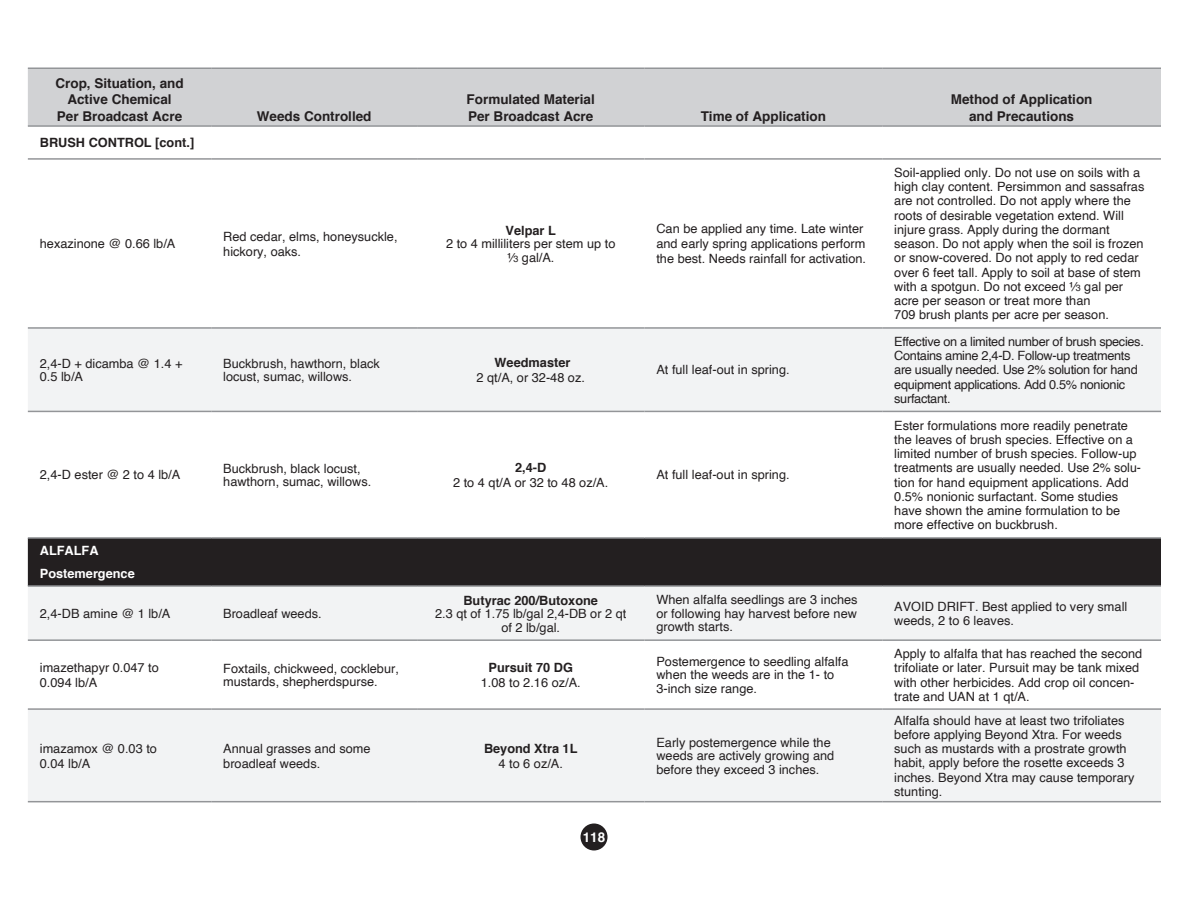
<style>
.page{position:relative;width:1188px;height:918px;background:#fff}
.page>*{position:absolute;margin:0;border:0;box-sizing:border-box;transform-origin:0 0}
.t1{font:700 13.5px "Helvetica";color:#231f20}
.t2{font:700 13.5px "Helvetica";color:#fff}
.t3{font:12.75px/14.2px "Helvetica";color:#231f20}
.t4{font:12.75px/14.2px "Helvetica";letter-spacing:-.025em;color:#231f20}
.t5{font:700 12.75px "Helvetica";color:#231f20}
.t6{font:700 12.75px "Helvetica";color:#fff}
.s1{font-size:9px}
</style>
<div class="page">
<div style="left:580px;top:824px;width:28px;height:26px;background:#231f20;border-radius:50%"></div>
<div style="left:28px;top:69px;width:1133px;height:56px;background:#d1d2d4"></div>
<svg style="left:28px;top:329px;width:1133px;height:472px;fill:#f2f3f4"></svg>
<div style="left:28px;top:539px;width:1133px;height:46px;background:#231f20"></div>
<hr style="left:28px;top:68px;width:183px;height:1px;background:#939598">
<hr style="left:211px;top:68px;width:206px;height:1px;background:#939598">
<hr style="left:417px;top:68px;width:227px;height:1px;background:#939598">
<hr style="left:644px;top:68px;width:238px;height:1px;background:#939598">
<hr style="left:882px;top:68px;width:279px;height:1px;background:#939598">
<hr style="left:28px;top:125px;width:183px;height:2px;background:#939598">
<hr style="left:211px;top:125px;width:206px;height:2px;background:#939598">
<hr style="left:417px;top:125px;width:227px;height:2px;background:#939598">
<hr style="left:644px;top:125px;width:238px;height:2px;background:#939598">
<hr style="left:882px;top:125px;width:279px;height:2px;background:#939598">
<hr style="left:28px;top:158px;width:183px;height:2px;background:#939598">
<hr style="left:211px;top:158px;width:206px;height:2px;background:#939598">
<hr style="left:417px;top:158px;width:227px;height:2px;background:#939598">
<hr style="left:644px;top:158px;width:238px;height:2px;background:#939598">
<hr style="left:882px;top:158px;width:279px;height:2px;background:#939598">
<hr style="left:28px;top:327px;width:183px;height:2px;background:#939598">
<hr style="left:211px;top:327px;width:206px;height:2px;background:#939598">
<hr style="left:417px;top:327px;width:227px;height:2px;background:#939598">
<hr style="left:644px;top:327px;width:238px;height:2px;background:#939598">
<hr style="left:882px;top:327px;width:279px;height:2px;background:#939598">
<hr style="left:28px;top:411px;width:183px;height:1px;background:#939598">
<hr style="left:211px;top:411px;width:206px;height:1px;background:#939598">
<hr style="left:417px;top:411px;width:227px;height:1px;background:#939598">
<hr style="left:644px;top:411px;width:238px;height:1px;background:#939598">
<hr style="left:882px;top:411px;width:279px;height:1px;background:#939598">
<hr style="left:28px;top:537px;width:183px;height:2px;background:#939598">
<hr style="left:211px;top:537px;width:206px;height:2px;background:#939598">
<hr style="left:417px;top:537px;width:227px;height:2px;background:#939598">
<hr style="left:644px;top:537px;width:238px;height:2px;background:#939598">
<hr style="left:882px;top:537px;width:279px;height:2px;background:#939598">
<hr style="left:28px;top:585px;width:183px;height:2px;background:#939598">
<hr style="left:211px;top:585px;width:206px;height:2px;background:#939598">
<hr style="left:417px;top:585px;width:227px;height:2px;background:#939598">
<hr style="left:644px;top:585px;width:238px;height:2px;background:#939598">
<hr style="left:882px;top:585px;width:279px;height:2px;background:#939598">
<hr style="left:28px;top:639px;width:183px;height:2px;background:#939598">
<hr style="left:211px;top:639px;width:206px;height:2px;background:#939598">
<hr style="left:417px;top:639px;width:227px;height:2px;background:#939598">
<hr style="left:644px;top:639px;width:238px;height:2px;background:#939598">
<hr style="left:882px;top:639px;width:279px;height:2px;background:#939598">
<hr style="left:28px;top:708px;width:183px;height:2px;background:#939598">
<hr style="left:211px;top:708px;width:206px;height:2px;background:#939598">
<hr style="left:417px;top:708px;width:227px;height:2px;background:#939598">
<hr style="left:644px;top:708px;width:238px;height:2px;background:#939598">
<hr style="left:882px;top:708px;width:279px;height:2px;background:#939598">
<hr style="left:28px;top:801px;width:183px;height:1px;background:#939598">
<hr style="left:211px;top:801px;width:206px;height:1px;background:#939598">
<hr style="left:417px;top:801px;width:227px;height:1px;background:#939598">
<hr style="left:644px;top:801px;width:238px;height:1px;background:#939598">
<hr style="left:882px;top:801px;width:279px;height:1px;background:#939598">
<h1 class="t1" style="left:55px;top:71px;width:130px">Crop, Situation, and</h1>
<h1 class="t1" style="left:67px;top:87px;width:106px">Active Chemical</h1>
<h1 class="t1" style="left:57px;top:104px;width:127px">Per Broadcast Acre</h1>
<h1 class="t1" style="left:257px;top:104px;width:116px">Weeds Controlled</h1>
<h1 class="t5" style="left:40px;top:131px;width:156px">BRUSH CONTROL [cont.]</h1>
<h1 class="t1" style="left:467px;top:87px;width:130px">Formulated Material</h1>
<h1 class="t1" style="left:468px;top:104px;width:127px">Per Broadcast Acre</h1>
<h1 class="t1" style="left:701px;top:104px;width:127px">Time of Application</h1>
<h1 class="t3" style="left:40px;top:237px;width:137px">hexazinone @ 0.66 lb/A</h1>
<h1 class="t3" style="left:223px;top:229px;width:176px;line-height:15px">Red cedar, elms, honeysuckle, hickory, oaks.</h1>
<h1 class="t5" style="left:506px;top:219px;width:52px">Velpar L</h1>
<h1 class="t3" style="left:446px;top:238px;width:171px;line-height:13.5px;text-align:center">2 to 4 milliliters per stem up to<br>¹⁄<span class="s1">3</span> gal/A.</h1>
<h1 class="t3" style="left:40px;top:357px;width:144px;line-height:13.5px">2,4-D + dicamba @ 1.4 +<br>0.5 lb/A</h1>
<h1 class="t3" style="left:223px;top:357px;width:158px;line-height:13.5px">Buckbrush, hawthorn, black locust, sumac, willows.</h1>
<h1 class="t5" style="left:495px;top:351px;width:77px">Weedmaster</h1>
<h1 class="t3" style="left:477px;top:371px;width:110px">2 qt/A, or 32-48 oz.</h1>
<h1 class="t3" style="left:40px;top:468px;width:142px">2,4-D ester @ 2 to 4 lb/A</h1>
<h1 class="t3" style="left:223px;top:462px;width:139px">Buckbrush, black locust,</h1>
<h1 class="t3" style="left:223px;top:475px;width:150px">hawthorn, sumac, willows.</h1>
<h1 class="t5" style="left:515px;top:456px;width:33px">2,4-D</h1>
<h1 class="t3" style="left:453px;top:476px;width:157px">2 to 4 qt/A or 32 to 48 oz/A.</h1>
<h1 class="t3" style="left:656px;top:222px;width:211px;line-height:15px">Can be applied any time. Late winter and early spring applications perform the best. Needs rainfall for activation.</h1>
<h1 class="t3" style="left:656px;top:363px;width:135px">At full leaf-out in spring.</h1>
<h1 class="t3" style="left:656px;top:468px;width:135px">At full leaf-out in spring.</h1>
<h1 class="t1" style="left:951px;top:87px;width:143px">Method of Application</h1>
<h1 class="t1" style="left:969px;top:104px;width:107px">and Precautions</h1>
<h1 class="t3" style="left:894px;top:166px;width:252px">Soil-applied only. Do not use on soils with a high clay content. Persimmon and sassafras are not controlled. Do not apply where the roots of desirable vegetation extend. Will injure grass. Apply during the dormant season. Do not apply when the soil is frozen or snow-covered. Do not apply to red cedar over 6 feet tall. Apply to soil at base of stem with a spotgun. Do not exceed ¹⁄<span class="s1">3</span> gal per acre per season or treat more than<br>709 brush plants per acre per season.</h1>
<h1 class="t4" style="left:894px;top:335px;width:251px">Effective on a limited number of brush species.<br>Contains amine 2,4-D. Follow-up treatments are usually needed. Use 2% solution for hand equipment applications. Add 0.5% nonionic surfactant.</h1>
<h1 class="t3" style="left:894px;top:418px;width:248px">Ester formulations more readily penetrate the leaves of brush species. Effective on a limited number of brush species. Follow-up treatments are usually needed. Use 2% solu&shy;tion for hand equipment applications. Add 0.5% nonionic surfactant. Some studies have shown the amine formulation to be more effective on buckbrush.</h1>
<h1 class="t6" style="left:40px;top:539px;width:60px">ALFALFA</h1>
<h1 class="t6" style="left:40px;top:562px;width:96px">Postemergence</h1>
<h1 class="t3" style="left:40px;top:607px;width:132px">2,4-DB amine @ 1 lb/A</h1>
<h1 class="t3" style="left:223px;top:607px;width:100px">Broadleaf weeds.</h1>
<h1 class="t5" style="left:463px;top:589px;width:136px">Butyrac 200/Butoxone</h1>
<h1 class="t3" style="left:435px;top:607px;width:193px;line-height:13.5px;text-align:center">2.3 qt of 1.75 lb/gal 2,4-DB or 2 qt of 2 lb/gal.</h1>
<h1 class="t3" style="left:40px;top:661px;width:121px">imazethapyr 0.047 to</h1>
<h1 class="t3" style="left:40px;top:676px;width:59px">0.094 lb/A</h1>
<h1 class="t3" style="left:40px;top:741px;width:119px">imazamox @ 0.03 to</h1>
<h1 class="t3" style="left:40px;top:757px;width:52px">0.04 lb/A</h1>
<h1 class="t3" style="left:223px;top:662px;width:177px;line-height:13.5px">Foxtails, chickweed, cocklebur, mustards, shepherdspurse.</h1>
<h1 class="t5" style="left:489px;top:656px;width:86px">Pursuit 70 DG</h1>
<h1 class="t3" style="left:481px;top:676px;width:101px">1.08 to 2.16 oz/A.</h1>
<h1 class="t3" style="left:223px;top:741px;width:149px;line-height:15.3px">Annual grasses and some broadleaf weeds.</h1>
<h1 class="t5" style="left:484px;top:737px;width:95px">Beyond Xtra 1L</h1>
<h1 class="t3" style="left:499px;top:757px;width:66px">4 to 6 oz/A.</h1>
<p class="t2" style="left:583px;top:825px;width:24px">118</p>
<h1 class="t3" style="left:656px;top:594px;width:203px;line-height:13.5px;text-align:justify">When alfalfa seedlings are 3 inches or following hay harvest before new growth starts.</h1>
<h1 class="t3" style="left:894px;top:600px;width:235px">AVOID DRIFT. Best applied to very small weeds, 2 to 6 leaves.</h1>
<h1 class="t3" style="left:656px;top:655px;width:194px;line-height:13.5px">Postemergence to seedling alfalfa when the weeds are in the 1- to<br>3-inch size range.</h1>
<h1 class="t3" style="left:894px;top:647px;width:250px">Apply to alfalfa that has reached the second trifoliate or later. Pursuit may be tank mixed with other herbicides. Add crop oil concen&shy;trate and UAN at 1 qt/A.</h1>
<h1 class="t3" style="left:656px;top:736px;width:179px;line-height:13.5px">Early postemergence while the weeds are actively growing and before they exceed 3 inches.</h1>
<h1 class="t3" style="left:894px;top:713px;width:242px">Alfalfa should have at least two trifoliates before applying Beyond Xtra. For weeds such as mustards with a prostrate growth habit, apply before the rosette exceeds 3 inches. Beyond Xtra may cause temporary stunting.</h1>
</div>
